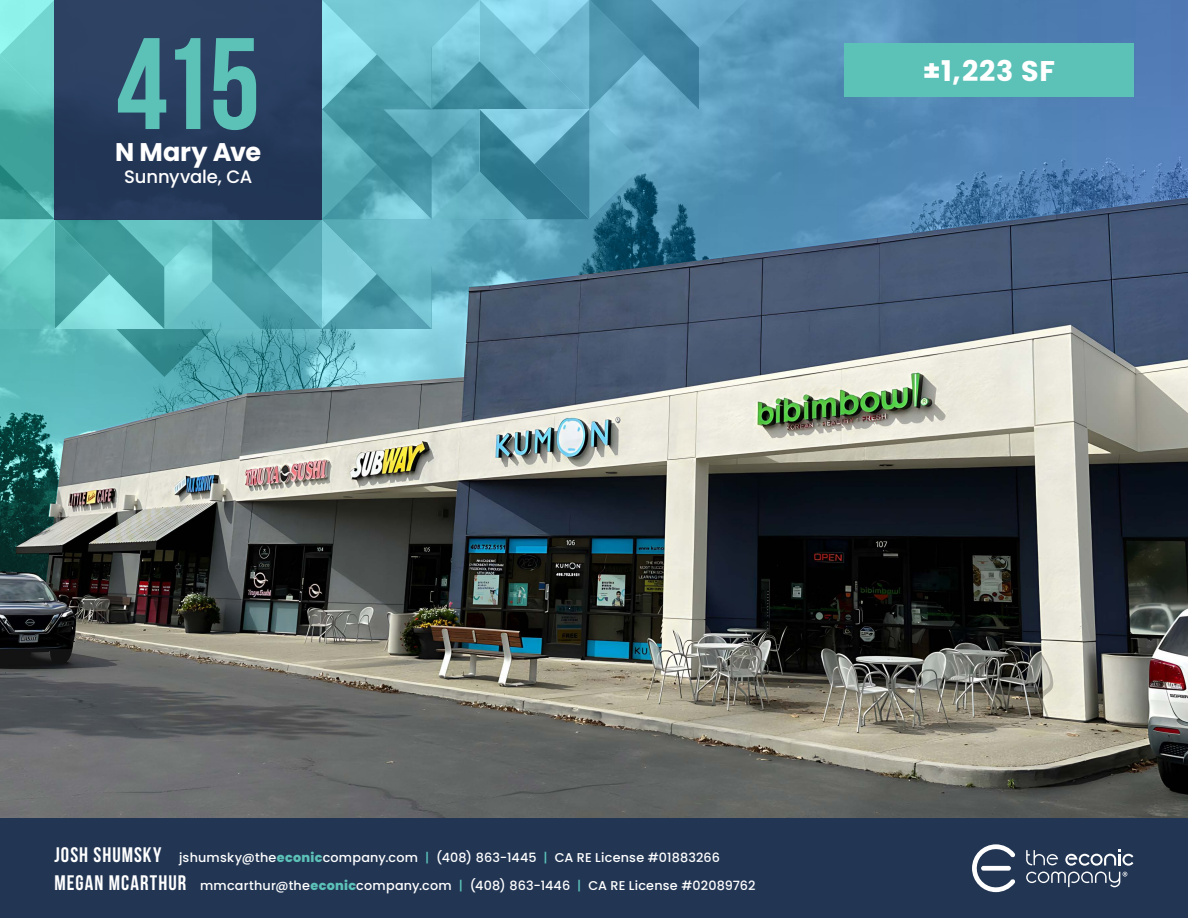
<style>
.page{position:relative;width:1188px;height:918px;background:#fff}
.page>*{position:absolute;margin:0;border:0;box-sizing:border-box;transform-origin:0 0}
.t1{font:700 129.9px "Bebas Neue";color:#5cc2b8}
.t2{font:700 28.5px "Poppins";color:#fff}
.t3{font:700 25.5px "Poppins";letter-spacing:-.01em;color:#fff}
.t4{font:500 18px "Poppins";letter-spacing:-.01em;color:#fff}
.t5{font:500 12.75px "Poppins";letter-spacing:.015em;color:#fff}
.s1{font-family:"Bebas Neue";font-weight:700;font-size:21px}
.s2{font-weight:800;color:#5cc2b8}
.s3{color:#5cc2b8}
</style>
<div class="page">
<div style="left:0;top:819px;width:1188px;height:99px;background:#223654"></div>
<svg style="left:972px;top:844px;width:43px;height:48px"></svg>
<svg style="left:1026px;top:849px;width:107px;height:38px"></svg>
<img style="left:0;top:0;width:1188px;height:819px">
<div style="left:844px;top:44px;width:289px;height:53px;background:#5cc2b8"></div>
<svg style="left:55px;top:0;width:267px;height:219px;fill:#283d5f"></svg>
<p class="t1" style="left:116px;top:13px;width:146px">415</p>
<p class="t3" style="left:115px;top:137px;width:147px">N Mary Ave</p>
<p class="t4" style="left:124px;top:166px;width:129px">Sunnyvale, CA</p>
<p class="t2" style="left:923px;top:55px;width:134px">±1,223 SF</p>
<p class="t5" style="left:55px;top:850px;width:667px"><span class="s1">JOSH SHUMSKY</span> jshumsky@the<span class="s2">econic</span>company.com <span class="s3">|</span> (408) 863-1445 <span class="s3">|</span> CA RE License #01883266</p>
<p class="t5" style="left:55px;top:878px;width:702px"><span class="s1">MEGAN MCARTHUR</span> mmcarthur@the<span class="s2">econic</span>company.com <span class="s3">|</span> (408) 863-1446 <span class="s3">|</span> CA RE License #02089762</p>
</div>
